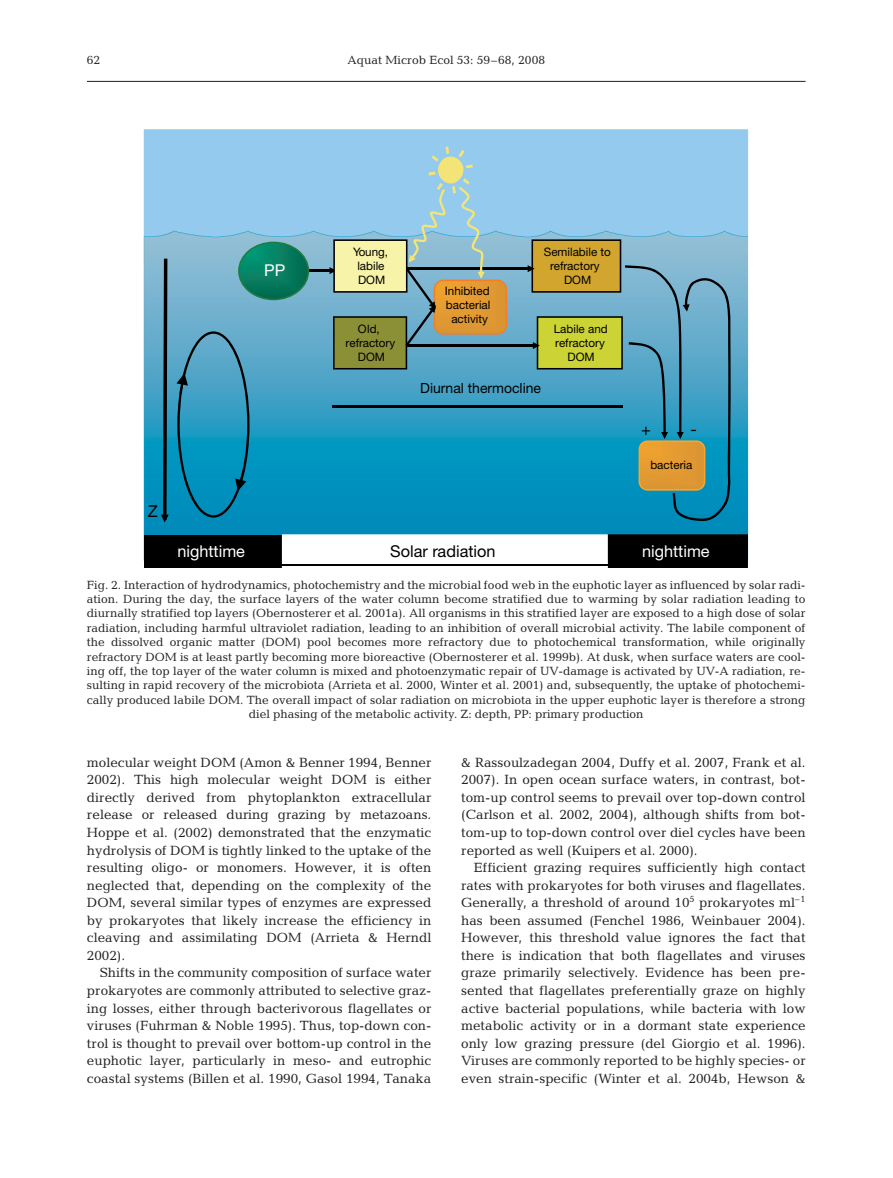
<style>
.page{position:relative;width:893px;height:1178px;background:#fff}
.page>*{position:absolute;margin:0;border:0;box-sizing:border-box;transform-origin:0 0}
.t1{font:16.35px "Helvetica Neue";color:#fff}
.t2{font:16.35px "Helvetica Neue";color:#000}
.t3{font:13.95px "Helvetica Neue";color:#000}
.t4{font:13.5px/17.5px "Candida";color:#231f20;text-align:justify}
.t5{font:12px/14.4px "Candida";color:#231f20;text-align:center}
.t6{font:11.7px/14px "Helvetica Neue";color:#000;text-align:center}
</style>
<div class="page">
<hr style="left:87px;top:81px;width:719px;height:1px;background:#231f20">
<img style="left:144px;top:129px;width:604px;height:406px">
<hr style="left:308px;top:269px;width:26px;height:3px;background:#000">
<svg style="left:238px;top:242px;width:71px;height:58px;background:#208975"></svg>
<svg style="left:161px;top:259px;width:8px;height:263px;background:#225b6f"></svg>
<hr style="left:332px;top:405px;width:290px;height:3px;background:#000">
<div style="left:144px;top:535px;width:139px;height:32px;background:#000"></div>
<svg style="left:282px;top:534px;width:466px;height:34px"></svg>
<hr style="left:407px;top:267px;width:125px;height:3px;background:#000">
<hr style="left:406px;top:344px;width:131px;height:3px;background:#000">
<svg style="left:177px;top:331px;width:73px;height:187px;background:#258fb3"></svg>
<svg style="left:528px;top:239px;width:204px;height:283px;background:#599d9e"></svg>
<svg style="left:329px;top:146px;width:178px;height:223px;background:#98b5ae"></svg>
<hr style="left:271px;top:564px;width:350px;height:2px;background:#000">
<p class="t5" style="left:87px;top:54px;width:15px">62</p>
<p class="t5" style="left:348px;top:54px;width:199px">Aquat Microb Ecol 53: 59–68, 2008</p>
<p class="t2" style="left:148px;top:506px;width:11px">Z</p>
<p class="t1" style="left:264px;top:264px;width:23px">PP</p>
<p class="t6" style="left:353px;top:246px;width:36px">Young, labile<br>DOM</p>
<p class="t6" style="left:346px;top:323px;width:51px">Old, refractory<br>DOM</p>
<p class="t6" style="left:445px;top:285px;width:47px">Inhibited bacterial activity</p>
<p class="t6" style="left:544px;top:246px;width:69px">Semilabile to refractory<br>DOM</p>
<p class="t6" style="left:554px;top:323px;width:55px">Labile and refractory<br>DOM</p>
<p class="t3" style="left:420px;top:383px;width:122px">Diurnal thermocline</p>
<p class="t2" style="left:641px;top:424px;width:11px">+</p>
<p class="t2" style="left:690px;top:424px;width:8px">-</p>
<p class="t6" style="left:650px;top:459px;width:44px">bacteria</p>
<p class="t1" style="left:177px;top:545px;width:69px">nighttime</p>
<p class="t2" style="left:390px;top:545px;width:107px">Solar radiation</p>
<p class="t1" style="left:642px;top:545px;width:69px">nighttime</p>
<p class="t5" style="left:87px;top:579px;width:720px">Fig. 2. Interaction of hydrodynamics, photochemistry and the microbial food web in the euphotic layer as influenced by solar radi&shy;ation. During the day, the surface layers of the water column become stratified due to warming by solar radiation leading to diurnally stratified top layers (Obernosterer et al. 2001a). All organisms in this stratified layer are exposed to a high dose of solar radiation, including harmful ultraviolet radiation, leading to an inhibition of overall microbial activity. The labile component of the dissolved organic matter (DOM) pool becomes more refractory due to photochemical transformation, while originally refractory DOM is at least partly becoming more bioreactive (Obernosterer et al. 1999b). At dusk, when surface waters are cool&shy;ing off, the top layer of the water column is mixed and photoenzymatic repair of UV-damage is activated by UV-A radiation, re&shy;sulting in rapid recovery of the microbiota (Arrieta et al. 2000, Winter et al. 2001) and, subsequently, the uptake of photochemi&shy;cally produced labile DOM. The overall impact of solar radiation on microbiota in the upper euphotic layer is therefore a strong diel phasing of the metabolic activity. Z: depth, PP: primary production</p>
<p class="t4" style="left:87px;top:755px;width:346px">molecular weight DOM (Amon &amp; Benner 1994, Benner 2002). This high molecular weight DOM is either directly derived from phytoplankton extracellular release or released during grazing by metazoans.<br>Hoppe et al. (2002) demonstrated that the enzymatic hydrolysis of DOM is tightly linked to the uptake of the resulting oligo- or monomers. However, it is often neglected that, depending on the complexity of the DOM, several similar types of enzymes are expressed by prokaryotes that likely increase the efficiency in cleaving and assimilating DOM (Arrieta &amp; Herndl 2002).</p>
<p class="t4" style="left:87px;top:965px;width:346px;text-indent:13px">Shifts in the community composition of surface water prokaryotes are commonly attributed to selective graz&shy;ing losses, either through bacterivorous flagellates or viruses (Fuhrman &amp; Noble 1995). Thus, top-down con&shy;trol is thought to prevail over bottom-up control in the euphotic layer, particularly in meso- and eutrophic coastal systems (Billen et al. 1990, Gasol 1994, Tanaka</p>
<p class="t4" style="left:461px;top:755px;width:346px">&amp; Rassoulzadegan 2004, Duffy et al. 2007, Frank et al.<br>2007). In open ocean surface waters, in contrast, bot&shy;tom-up control seems to prevail over top-down control (Carlson et al. 2002, 2004), although shifts from bot&shy;tom-up to top-down control over diel cycles have been reported as well (Kuipers et al. 2000).</p>
<p class="t4" style="left:461px;top:860px;width:346px;text-indent:13px">Efficient grazing requires sufficiently high contact rates with prokaryotes for both viruses and flagellates.<br>Generally, a threshold of around 10<sup>5</sup> prokaryotes ml<sup>–1 </sup>has been assumed (Fenchel 1986, Weinbauer 2004).<br>However, this threshold value ignores the fact that there is indication that both flagellates and viruses graze primarily selectively. Evidence has been pre&shy;sented that flagellates preferentially graze on highly active bacterial populations, while bacteria with low metabolic activity or in a dormant state experience only low grazing pressure (del Giorgio et al. 1996).<br>Viruses are commonly reported to be highly species- or even strain-specific (Winter et al. 2004b, Hewson &amp;</p>
</div>
